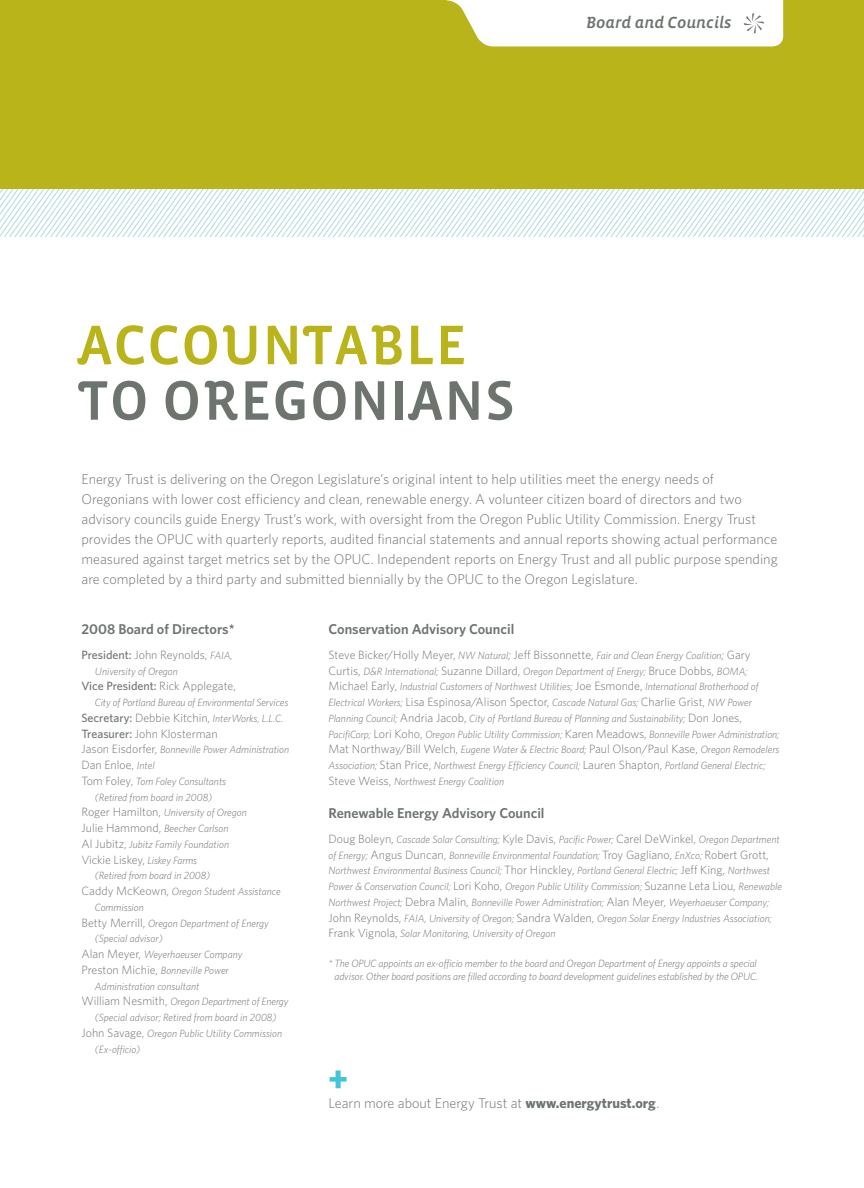
<style>
.page{position:relative;width:864px;height:1188px;background:#fff}
.page>*{position:absolute;margin:0;border:0;box-sizing:border-box;transform-origin:0 0}
.t1{font:57px/55.5px "Vista Sans Alt Med";letter-spacing:.02em;color:#6d746e}
.t2{font:900 39px "Vista Sans";color:#43c4db}
.t3{font:16.5px "Vista Sans Alt Med Ita";color:#6d746e}
.t4{font:300 14.25px/20px "Whitney";color:#6d746e}
.t5{font:600 14.25px "Whitney";color:#6d746e}
.t6{font:300 12px "Whitney";color:#6d746e}
.t7{font:500 12px "Whitney";color:#6d746e}
.t8{font:italic 300 10.5px/15.8px "Whitney";color:#6d746e}
.s1{color:#b9b419}
.s2{font-family:"Vista Sans Med";color:#b9b419}
.s3{font-family:"Vista Sans Med"}
.s4{font-weight:500}
.s5{font-style:italic;font-size:10.5px}
.s6{font-weight:300}
.s7{font-weight:500;font-style:normal;font-size:12px}
.s8{font-style:normal;font-size:12px}
.s9{font-style:italic}
.s10{font-weight:700}
</style>
<div class="page">
<img style="left:0;top:189px;width:864px;height:47px">
<div style="left:0;top:0;width:864px;height:189px;background:#b9b419"></div>
<svg style="left:446px;top:0;width:337px;height:46px;background:#f9f9ee"></svg>
<h3 class="t3" style="left:586px;top:14px;width:147px">Board and Councils</h3>
<h1 class="t1" style="left:78px;top:318px;width:438px"><span class="s1">ACCOU</span><span class="s2">N</span><span class="s1">T</span><span class="s2">A</span><span class="s1">BLE<br></span>TO OREGO<span class="s3">N</span>IA<span class="s3">N</span>S</h1>
<p class="t4" style="left:81px;top:469px;width:698px">Energy Trust is delivering on the Oregon Legislature’s original intent to help utilities meet the energy needs of Oregonians with lower cost efficiency and clean, renewable energy. A volunteer citizen board of directors and two advisory councils guide Energy Trust’s work, with oversight from the Oregon Public Utility Commission. Energy Trust provides the OPUC with quarterly reports, audited financial statements and annual reports showing actual performance measured against target metrics set by the OPUC. Independent reports on Energy Trust and all public purpose spending are completed by a third party and submitted biennially by the OPUC to the Oregon Legislature.</p>
<h3 class="t5" style="left:81px;top:620px;width:155px">2008 Board of Directors*</h3>
<p class="t6" style="left:81px;top:647px;width:153px"><span class="s4">President:</span> John Reynolds, <span class="s5">FAIA,</span></p>
<p class="t8" style="left:95px;top:663px;width:84px">University of Oregon</p>
<p class="t7" style="left:81px;top:679px;width:156px">Vice President: <span class="s6">Rick Applegate,</span></p>
<p class="t8" style="left:81px;top:694px;width:208px;text-indent:14px">City of Portland Bureau of Environmental Services<br><span class="s7">Secretary:</span> <span class="s8">Debbie Kitchin,</span> InterWorks, L.L.C.</p>
<p class="t6" style="left:81px;top:726px;width:138px"><span class="s4">Treasurer:</span> John Klosterman</p>
<p class="t8" style="left:81px;top:742px;width:209px"><span class="s8">Jason Eisdorfer,</span> Bonneville Power Administration</p>
<p class="t6" style="left:81px;top:758px;width:75px">Dan Enloe, <span class="s5">Intel</span></p>
<p class="t8" style="left:81px;top:773px;width:146px"><span class="s8">Tom Foley,</span> Tom Foley Consultants</p>
<p class="t8" style="left:95px;top:789px;width:119px">(Retired from board in 2008)</p>
<p class="t8" style="left:81px;top:805px;width:167px"><span class="s8">Roger Hamilton,</span> University of Oregon</p>
<p class="t8" style="left:81px;top:820px;width:148px"><span class="s8">Julie Hammond,</span> Beecher Carlson</p>
<p class="t8" style="left:81px;top:836px;width:149px"><span class="s8">Al Jubitz,</span> Jubitz Family Foundation</p>
<p class="t6" style="left:81px;top:852px;width:117px">Vickie Liskey, <span class="s5">Liskey Farms</span></p>
<p class="t8" style="left:95px;top:868px;width:117px">(Retired from board in 2008)</p>
<p class="t8" style="left:81px;top:883px;width:201px"><span class="s8">Caddy McKeown,</span> Oregon Student Assistance</p>
<p class="t8" style="left:95px;top:899px;width:50px">Commission</p>
<p class="t8" style="left:81px;top:915px;width:189px"><span class="s8">Betty Merrill,</span> Oregon Department of Energy</p>
<p class="t8" style="left:95px;top:931px;width:69px">(Special advisor)</p>
<p class="t8" style="left:81px;top:946px;width:162px"><span class="s8">Alan Meyer,</span> Weyerhaeuser Company</p>
<p class="t8" style="left:81px;top:962px;width:149px"><span class="s8">Preston Michie,</span> Bonneville Power</p>
<p class="t8" style="left:95px;top:978px;width:106px">Administration consultant</p>
<p class="t8" style="left:81px;top:994px;width:209px"><span class="s8">William Nesmith,</span> Oregon Department of Energy</p>
<p class="t8" style="left:95px;top:1009px;width:183px">(Special advisor; Retired from board in 2008)</p>
<p class="t8" style="left:81px;top:1025px;width:202px"><span class="s8">John Savage,</span> Oregon Public Utility Commission</p>
<p class="t8" style="left:95px;top:1041px;width:47px">(Ex-officio)</p>
<h3 class="t5" style="left:328px;top:620px;width:187px">Conservation Advisory Council</h3>
<p class="t6" style="left:328px;top:647px;width:424px">Steve Bicker/Holly Meyer, <span class="s5">NW Natural</span><span class="s9">;</span> Jeff Bissonnette, <span class="s5">Fair and Clean Energy Coalition</span><span class="s9">;</span> Gary</p>
<p class="t8" style="left:328px;top:663px;width:452px"><span class="s8">Curtis,</span> D&amp;R International; <span class="s8">Suzanne Dillard,</span> Oregon Department of Energy; <span class="s8">Bruce Dobbs,</span> BOMA; <span class="s8">Michael Early,</span> Industrial Customers of Northwest Utilities; <span class="s8">Joe Esmonde,</span> International Brotherhood of Electrical Workers; <span class="s8">Lisa Espinosa/Alison Spector,</span> Cascade Natural Gas; <span class="s8">Charlie Grist,</span> NW Power Planning Council; <span class="s8">Andria Jacob,</span> City of Portland Bureau of Planning and Sustainability; <span class="s8">Don Jones, </span>PacifiCorp; <span class="s8">Lori Koho,</span> Oregon Public Utility Commission; <span class="s8">Karen Meadows,</span> Bonneville Power Administration; <span class="s8">Mat Northway/Bill Welch,</span> Eugene Water &amp; Electric Board; <span class="s8">Paul Olson/Paul Kase,</span> Oregon Remodelers Association; <span class="s8">Stan Price,</span> Northwest Energy Efficiency Council; <span class="s8">Lauren Shapton,</span> Portland General Electric; <span class="s8">Steve Weiss,</span> Northwest Energy Coalition</p>
<h3 class="t5" style="left:328px;top:805px;width:218px">Renewable Energy Advisory Council</h3>
<p class="t8" style="left:328px;top:831px;width:455px"><span class="s8">Doug Boleyn,</span> Cascade Solar Consulting; <span class="s8">Kyle Davis,</span> Pacific Power; <span class="s8">Carel DeWinkel,</span> Oregon Department of Energy; <span class="s8">Angus Duncan,</span> Bonneville Environmental Foundation; <span class="s8">Troy Gagliano,</span> EnXco; <span class="s8">Robert Grott, </span>Northwest Environmental Business Council; <span class="s8">Thor Hinckley,</span> Portland General Electric; <span class="s8">Jeff King,</span> Northwest Power &amp; Conservation Council; <span class="s8">Lori Koho,</span> Oregon Public Utility Commission; <span class="s8">Suzanne Leta Liou,</span> Renewable Northwest Project; <span class="s8">Debra Malin,</span> Bonneville Power Administration; <span class="s8">Alan Meyer,</span> Weyerhaeuser Company; <span class="s8">John Reynolds,</span> FAIA, University of Oregon; <span class="s8">Sandra Walden,</span> Oregon Solar Energy Industries Association; <span class="s8">Frank Vignola,</span> Solar Monitoring, University of Oregon</p>
<p class="t8" style="left:328px;top:956px;width:431px;line-height:13.5px;text-align:center">* The OPUC appoints an ex-officio member to the board and Oregon Department of Energy appoints a special advisor. Other board positions are filled according to board development guidelines established by the OPUC.</p>
<h2 class="t2" style="left:328px;top:1057px;width:21px">+</h2>
<h3 class="t4" style="left:328px;top:1093px;width:333px">Learn more about Energy Trust at <span class="s10">www.energytrust.org</span>.</h3>
</div>
